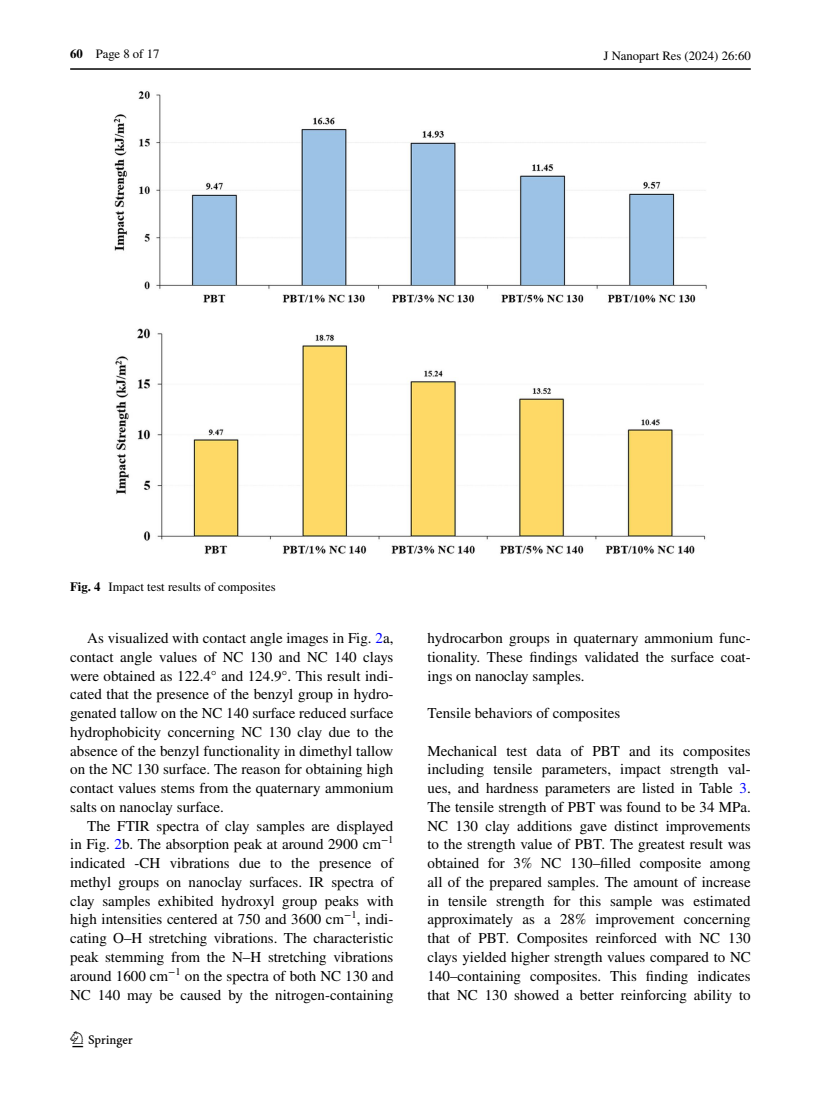
<style>
.page{position:relative;width:821px;height:1106px;background:#fff}
.page>*{position:absolute;margin:0;border:0;box-sizing:border-box;transform-origin:0 0}
.t1{font:22.5px "Springnew Regular 2";color:#000}
.t2{font:15px/18.8px "STIX";color:#000;text-align:justify}
.t3{font:12.75px "STIX";color:#000}
.s1{font-weight:700}
.s2{color:#00f}
</style>
<div class="page">
<hr style="left:70px;top:68px;width:680px;height:2px;background:#000">
<img style="left:113px;top:91px;width:594px;height:463px">
<p class="t3" style="left:70px;top:45px;width:91px"><span class="s1">60</span> Page 8 of 17</p>
<p class="t3" style="left:603px;top:47px;width:148px">J Nanopart Res (2024) 26:60</p>
<p class="t3" style="left:70px;top:577px;width:207px"><span class="s1">Fig. 4</span> Impact test results of composites</p>
<p class="t2" style="left:70px;top:629px;width:325px;text-indent:17px">As visualized with contact angle images in Fig. <span class="s2">2</span>a, contact angle values of NC 130 and NC 140 clays were obtained as 122.4° and 124.9°. This result indi&shy;cated that the presence of the benzyl group in hydro&shy;genated tallow on the NC 140 surface reduced surface hydrophobicity concerning NC 130 clay due to the absence of the benzyl functionality in dimethyl tallow on the NC 130 surface. The reason for obtaining high contact values stems from the quaternary ammonium salts on nanoclay surface.</p>
<p class="t2" style="left:70px;top:817px;width:325px;text-indent:17px">The FTIR spectra of clay samples are displayed in Fig. <span class="s2">2</span>b. The absorption peak at around 2900 cm<sup>−1 </sup>indicated -CH vibrations due to the presence of methyl groups on nanoclay surfaces. IR spectra of clay samples exhibited hydroxyl group peaks with high intensities centered at 750 and 3600 cm<sup>−1</sup>, indi&shy;cating O–H stretching vibrations. The characteristic peak stemming from the N–H stretching vibrations around 1600 cm<sup>−1</sup> on the spectra of both NC 130 and NC 140 may be caused by the nitrogen-containing</p>
<h1 class="t1" style="left:72px;top:1031px;width:62px">1 3</h1>
<p class="t2" style="left:427px;top:629px;width:325px">hydrocarbon groups in quaternary ammonium func&shy;tionality. These findings validated the surface coat&shy;ings on nanoclay samples.</p>
<p class="t2" style="left:427px;top:704px;width:194px">Tensile behaviors of composites</p>
<p class="t2" style="left:427px;top:742px;width:325px">Mechanical test data of PBT and its composites including tensile parameters, impact strength val&shy;ues, and hardness parameters are listed in Table <span class="s2">3</span>.<br>The tensile strength of PBT was found to be 34 MPa.<br>NC 130 clay additions gave distinct improvements to the strength value of PBT. The greatest result was obtained for 3% NC 130–filled composite among all of the prepared samples. The amount of increase in tensile strength for this sample was estimated approximately as a 28% improvement concerning that of PBT. Composites reinforced with NC 130 clays yielded higher strength values compared to NC 140–containing composites. This finding indicates that NC 130 showed a better reinforcing ability to</p>
</div>
